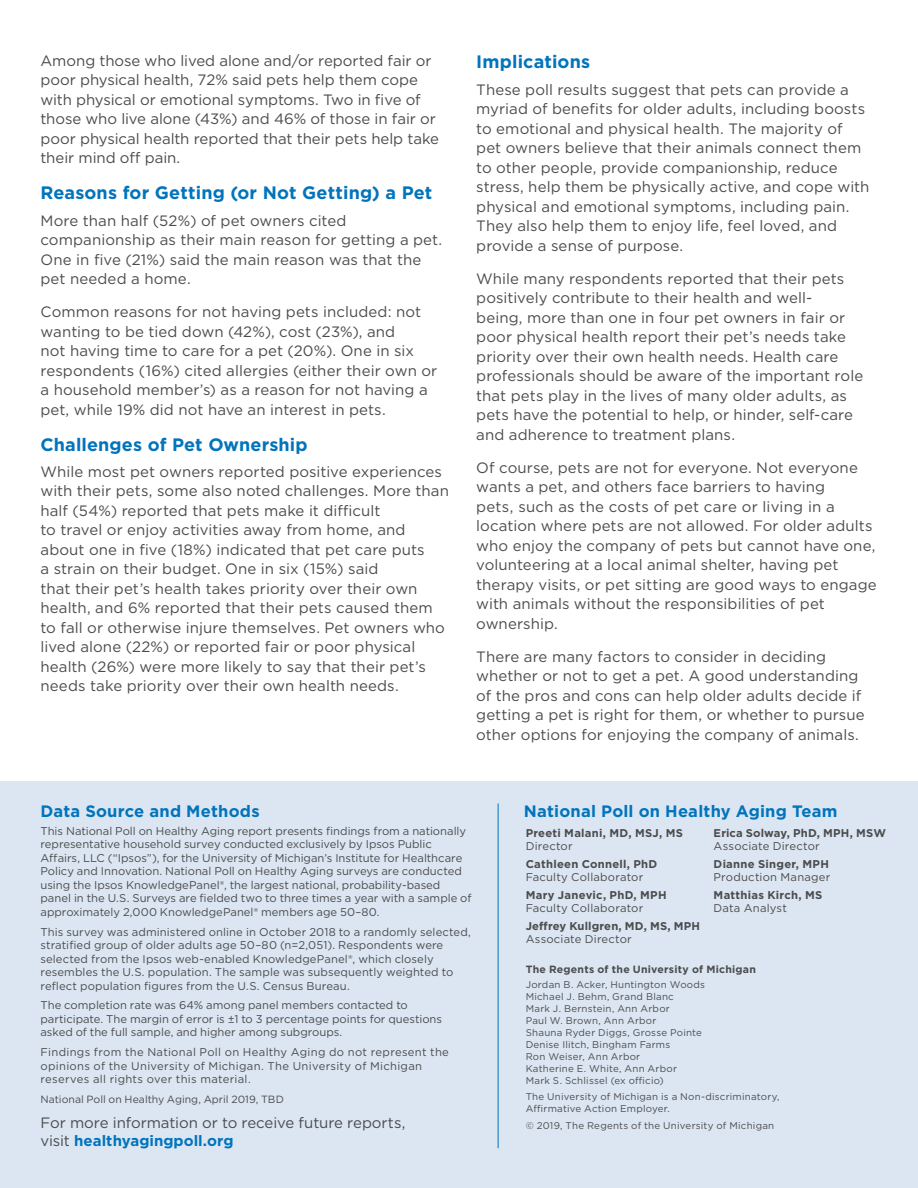
<style>
.page{position:relative;width:918px;height:1188px;background:#fff}
.page>*{position:absolute;margin:0;border:0;box-sizing:border-box;transform-origin:0 0}
.subhead{font:700 18px "Gotham";letter-spacing:.01em;color:#0174bc}
.subhead-2{font:700 16.5px "Gotham";letter-spacing:.015em;color:#0174bc}
.body_copy{font:15px/19.5px "Gotham";letter-spacing:.005em;color:#4b4c4d}
.subhead-3{font:15px/18px "Gotham";letter-spacing:-.005em;color:#4b4c4d}
.body_copy-2{font:11.25px/13.5px "Gotham";color:#4b4c4d}
.body_copy-3{font:700 11.25px/12.8px "Gotham";letter-spacing:.02em;color:#4b4c4d}
.body_copy-4{font:11.25px/13.5px "Gotham";letter-spacing:.025em;color:#4b4c4d}
.body_copy-5{font:11.25px/12.8px "Gotham";letter-spacing:.02em;color:#4b4c4d}
.body_copy-6{font:10.5px "Gotham";color:#4b4c4d}
.body_copy-7{font:700 10.5px "Gotham";letter-spacing:.025em;color:#4b4c4d}
.body_copy-8{font:9.75px/12px "Gotham";letter-spacing:.025em;color:#4b4c4d}
.s1{font-weight:700;color:#0174bc}
.s2{font-weight:400}
.s3{font-weight:700}
</style>
<div class="page">
<div style="left:0;top:782px;width:918px;height:406px;background:#dbe6f2"></div>
<hr style="left:498px;top:804px;width:1px;height:344px;background:#0174bc">
<p class="body_copy" style="left:40px;top:51px;width:400px">Among those who lived alone and/or reported fair or poor physical health, 72% said pets help them cope with physical or emotional symptoms. Two in five of those who live alone (43%) and 46% of those in fair or poor physical health reported that their pets help take their mind off pain.</p>
<p class="subhead" style="left:40px;top:181px;width:393px">Reasons for Getting (or Not Getting) a Pet</p>
<p class="body_copy" style="left:40px;top:210px;width:403px">More than half (52%) of pet owners cited companionship as their main reason for getting a pet.<br>One in five (21%) said the main reason was that the pet needed a home.</p>
<p class="body_copy" style="left:40px;top:302px;width:398px">Common reasons for not having pets included: not wanting to be tied down (42%), cost (23%), and<br>not having time to care for a pet (20%). One in six respondents (16%) cited allergies (either their own or a household member’s) as a reason for not having a pet, while 19% did not have an interest in pets.</p>
<p class="subhead" style="left:40px;top:432px;width:269px">Challenges of Pet Ownership</p>
<p class="body_copy" style="left:40px;top:462px;width:410px">While most pet owners reported positive experiences with their pets, some also noted challenges. More than half (54%) reported that pets make it difficult<br>to travel or enjoy activities away from home, and about one in five (18%) indicated that pet care puts<br>a strain on their budget. One in six (15%) said<br>that their pet’s health takes priority over their own health, and 6% reported that their pets caused them to fall or otherwise injure themselves. Pet owners who lived alone (22%) or reported fair or poor physical health (26%) were more likely to say that their pet’s needs take priority over their own health needs.</p>
<p class="subhead" style="left:476px;top:50px;width:115px">Implications</p>
<p class="body_copy" style="left:476px;top:79px;width:395px">These poll results suggest that pets can provide a myriad of benefits for older adults, including boosts to emotional and physical health. The majority of pet owners believe that their animals connect them to other people, provide companionship, reduce stress, help them be physically active, and cope with physical and emotional symptoms, including pain.<br>They also help them to enjoy life, feel loved, and provide a sense of purpose.</p>
<p class="body_copy" style="left:476px;top:268px;width:388px">While many respondents reported that their pets positively contribute to their health and well-<br>being, more than one in four pet owners in fair or poor physical health report their pet’s needs take priority over their own health needs. Health care professionals should be aware of the important role that pets play in the lives of many older adults, as pets have the potential to help, or hinder, self-care and adherence to treatment plans.</p>
<p class="body_copy" style="left:476px;top:457px;width:402px">Of course, pets are not for everyone. Not everyone wants a pet, and others face barriers to having<br>pets, such as the costs of pet care or living in a location where pets are not allowed. For older adults who enjoy the company of pets but cannot have one, volunteering at a local animal shelter, having pet therapy visits, or pet sitting are good ways to engage with animals without the responsibilities of pet ownership.</p>
<p class="body_copy" style="left:476px;top:646px;width:390px">There are many factors to consider in deciding whether or not to get a pet. A good understanding of the pros and cons can help older adults decide if getting a pet is right for them, or whether to pursue other options for enjoying the company of animals.</p>
<p class="subhead-2" style="left:40px;top:800px;width:221px">Data Source and Methods</p>
<p class="body_copy-2" style="left:40px;top:824px;width:433px">This National Poll on Healthy Aging report presents findings from a nationally representative household survey conducted exclusively by Ipsos Public Affairs, LLC (“Ipsos”), for the University of Michigan’s Institute for Healthcare Policy and Innovation. National Poll on Healthy Aging surveys are conducted using the Ipsos KnowledgePanel®, the largest national, probability-based panel in the U.S. Surveys are fielded two to three times a year with a sample of approximately 2,000 KnowledgePanel® members age 50–80.</p>
<p class="body_copy-2" style="left:40px;top:925px;width:432px">This survey was administered online in October 2018 to a randomly selected, stratified group of older adults age 50–80 (n=2,051). Respondents were selected from the Ipsos web-enabled KnowledgePanel®, which closely resembles the U.S. population. The sample was subsequently weighted to reflect population figures from the U.S. Census Bureau.</p>
<p class="body_copy-2" style="left:40px;top:999px;width:403px">The completion rate was 64% among panel members contacted to participate. The margin of error is ±1 to 3 percentage points for questions asked of the full sample, and higher among subgroups.</p>
<p class="body_copy-4" style="left:40px;top:1046px;width:410px">Findings from the National Poll on Healthy Aging do not represent the opinions of the University of Michigan. The University of Michigan reserves all rights over this material.</p>
<p class="body_copy-6" style="left:40px;top:1093px;width:245px">National Poll on Healthy Aging, April 2019, TBD</p>
<p class="subhead-3" style="left:40px;top:1113px;width:366px">For more information or to receive future reports, visit <span class="s1">healthyagingpoll.org</span></p>
<p class="subhead-2" style="left:524px;top:800px;width:315px">National Poll on Healthy Aging Team</p>
<p class="body_copy-3" style="left:526px;top:827px;width:159px">Preeti Malani, MD, MSJ, MS<br><span class="s2">Director</span></p>
<p class="body_copy-3" style="left:526px;top:858px;width:133px">Cathleen Connell, PhD<br><span class="s2">Faculty Collaborator</span></p>
<p class="body_copy-3" style="left:526px;top:889px;width:142px">Mary Janevic, PhD, MPH<br><span class="s2">Faculty Collaborator</span></p>
<p class="body_copy-3" style="left:526px;top:920px;width:176px">Jeffrey Kullgren, MD, MS, MPH<br><span class="s2">Associate Director</span></p>
<p class="body_copy-3" style="left:714px;top:827px;width:174px">Erica Solway, PhD, MPH, MSW<br><span class="s2">Associate Director</span></p>
<p class="body_copy-5" style="left:714px;top:858px;width:118px"><span class="s3">Dianne Singer, MPH<br></span>Production Manager</p>
<p class="body_copy-3" style="left:714px;top:889px;width:110px">Matthias Kirch, MS<br><span class="s2">Data Analyst</span></p>
<p class="body_copy-7" style="left:526px;top:962px;width:232px">The Regents of the University of Michigan</p>
<p class="body_copy-8" style="left:526px;top:978px;width:181px">Jordan B. Acker, Huntington Woods</p>
<p class="body_copy-8" style="left:526px;top:990px;width:150px">Michael J. Behm, Grand Blanc</p>
<p class="body_copy-8" style="left:526px;top:1002px;width:146px">Mark J. Bernstein, Ann Arbor</p>
<p class="body_copy-8" style="left:526px;top:1014px;width:132px">Paul W. Brown, Ann Arbor</p>
<p class="body_copy-8" style="left:526px;top:1026px;width:178px">Shauna Ryder Diggs, Grosse Pointe</p>
<p class="body_copy-8" style="left:526px;top:1038px;width:146px">Denise Ilitch, Bingham Farms</p>
<p class="body_copy-8" style="left:526px;top:1050px;width:116px">Ron Weiser, Ann Arbor</p>
<p class="body_copy-8" style="left:526px;top:1062px;width:153px">Katherine E. White, Ann Arbor</p>
<p class="body_copy-8" style="left:526px;top:1074px;width:140px">Mark S. Schlissel (ex officio)</p>
<p class="body_copy-8" style="left:526px;top:1091px;width:255px">The University of Michigan is a Non-discriminatory,<br>Affirmative Action Employer.</p>
<p class="body_copy-8" style="left:526px;top:1119px;width:250px">© 2019, The Regents of the University of Michigan</p>
</div>
